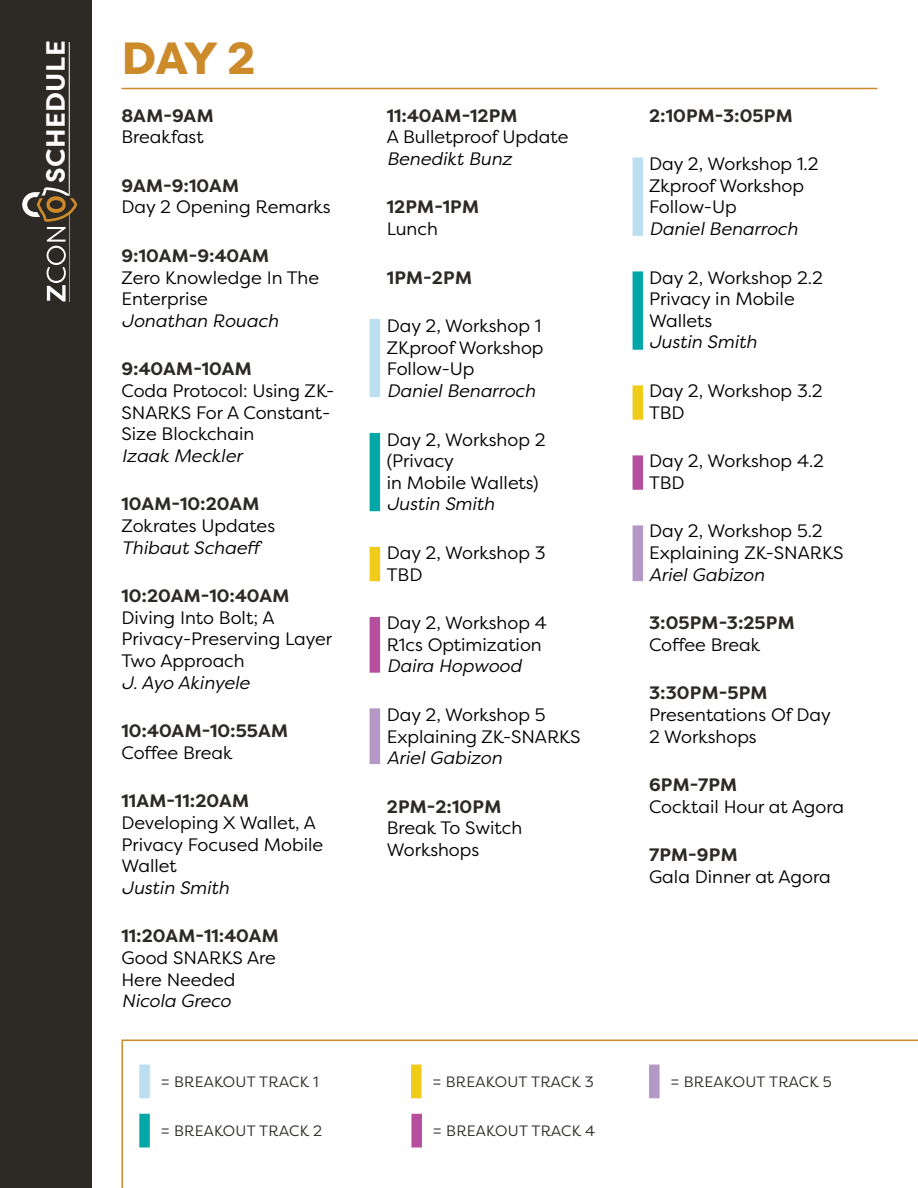
<style>
.page{position:relative;width:918px;height:1188px;background:#fff}
.page>*{position:absolute;margin:0;border:0;box-sizing:border-box;transform-origin:0 0}
.t1{font:800 45px "Filson Pro";color:#cd8a2a}
.t2{font:700 26.25px "Filson Pro";letter-spacing:.02em;color:#fff}
.t3{font:18px/21.6px "Filson Pro";color:#000}
.t4{font:700 18px "Filson Pro";letter-spacing:.01em;color:#2d2a26}
.t5{font:italic 18px "Filson Pro";color:#000}
.t6{font:15px "Filson Pro";letter-spacing:.02em;color:#2d2a26}
</style>
<div class="page">
<div style="left:0;top:0;width:92px;height:1188px;background:#2d2a26"></div>
<svg style="left:22px;top:187px;width:55px;height:114px"></svg>
<hr style="left:69px;top:213px;width:1px;height:88px;background:#cd8a2a">
<hr style="left:69px;top:42px;width:1px;height:153px;background:#fff">
<hr style="left:122px;top:88px;width:756px;height:1px;background:#cd8a2a">
<div style="left:370px;top:319px;width:10px;height:78px;background:#bbdef0"></div>
<div style="left:370px;top:433px;width:10px;height:78px;background:#03a7a7"></div>
<div style="left:370px;top:547px;width:10px;height:34px;background:#f0cb17"></div>
<div style="left:370px;top:617px;width:10px;height:56px;background:#b64f9e"></div>
<div style="left:370px;top:708px;width:10px;height:56px;background:#b499c6"></div>
<div style="left:633px;top:157px;width:10px;height:79px;background:#bbdef0"></div>
<div style="left:633px;top:271px;width:10px;height:79px;background:#03a7a7"></div>
<div style="left:633px;top:385px;width:10px;height:35px;background:#f0cb17"></div>
<div style="left:633px;top:455px;width:10px;height:35px;background:#b64f9e"></div>
<div style="left:633px;top:525px;width:10px;height:56px;background:#b499c6"></div>
<svg style="left:121px;top:1039px;width:797px;height:149px"></svg>
<h2 class="t2" style="left:39px;top:183px;width:144px;rotate:-90deg">SCHEDULE</h2>
<h1 class="t1" style="left:122px;top:30px;width:135px">DAY 2</h1>
<p class="t4" style="left:122px;top:104px;width:94px">8AM-9AM</p>
<p class="t3" style="left:122px;top:126px;width:84px">Breakfast</p>
<p class="t4" style="left:122px;top:174px;width:119px">9AM-9:10AM</p>
<p class="t3" style="left:122px;top:196px;width:211px">Day 2 Opening Remarks</p>
<p class="t4" style="left:122px;top:244px;width:149px">9:10AM-9:40AM</p>
<p class="t3" style="left:122px;top:266px;width:199px">Zero Knowledge In The<br>Enterprise</p>
<p class="t5" style="left:122px;top:309px;width:158px">Jonathan Rouach</p>
<p class="t4" style="left:122px;top:358px;width:132px">9:40AM-10AM</p>
<p class="t3" style="left:122px;top:379px;width:214px">Coda Protocol: Using ZK-<br>SNARKS For A Constant-<br>Size Blockchain</p>
<p class="t5" style="left:122px;top:444px;width:122px">Izaak Meckler</p>
<p class="t4" style="left:122px;top:493px;width:139px">10AM-10:20AM</p>
<p class="t3" style="left:122px;top:514px;width:155px">Zokrates Updates</p>
<p class="t5" style="left:122px;top:535px;width:143px">Thibaut Schaeff</p>
<p class="t4" style="left:122px;top:584px;width:169px">10:20AM-10:40AM</p>
<p class="t3" style="left:122px;top:606px;width:212px">Diving Into Bolt; A<br>Privacy-Preserving Layer<br>Two Approach</p>
<p class="t5" style="left:122px;top:670px;width:130px">J. Ayo Akinyele</p>
<p class="t4" style="left:122px;top:719px;width:168px">10:40AM-10:55AM</p>
<p class="t3" style="left:122px;top:741px;width:113px">Coffee Break</p>
<p class="t4" style="left:122px;top:790px;width:129px">11AM-11:20AM</p>
<p class="t3" style="left:122px;top:811px;width:203px">Developing X Wallet, A<br>Privacy Focused Mobile<br>Wallet</p>
<p class="t5" style="left:122px;top:876px;width:109px">Justin Smith</p>
<p class="t4" style="left:122px;top:925px;width:159px">11:20AM-11:40AM</p>
<p class="t3" style="left:122px;top:946px;width:156px">Good SNARKS Are<br>Here Needed</p>
<p class="t5" style="left:122px;top:989px;width:111px">Nicola Greco</p>
<p class="t6" style="left:161px;top:1072px;width:159px">= BREAKOUT TRACK 1</p>
<p class="t6" style="left:161px;top:1121px;width:163px">= BREAKOUT TRACK 2</p>
<p class="t4" style="left:387px;top:104px;width:132px">11:40AM-12PM</p>
<p class="t3" style="left:387px;top:126px;width:183px">A Bulletproof Update</p>
<p class="t5" style="left:387px;top:147px;width:127px">Benedikt Bunz</p>
<p class="t4" style="left:387px;top:196px;width:94px">12PM-1PM</p>
<p class="t3" style="left:387px;top:217px;width:53px">Lunch</p>
<p class="t4" style="left:387px;top:266px;width:87px">1PM-2PM</p>
<p class="t3" style="left:387px;top:315px;width:158px">Day 2, Workshop 1<br>ZKproof Workshop<br>Follow-Up</p>
<p class="t5" style="left:387px;top:379px;width:150px">Daniel Benarroch</p>
<p class="t3" style="left:387px;top:428px;width:160px">Day 2, Workshop 2 (Privacy<br>in Mobile Wallets)</p>
<p class="t5" style="left:387px;top:492px;width:109px">Justin Smith</p>
<p class="t3" style="left:387px;top:541px;width:160px">Day 2, Workshop 3<br>TBD</p>
<p class="t3" style="left:387px;top:612px;width:162px">Day 2, Workshop 4<br>R1cs Optimization</p>
<p class="t5" style="left:387px;top:654px;width:136px">Daira Hopwood</p>
<p class="t3" style="left:387px;top:703px;width:195px">Day 2, Workshop 5<br>Explaining ZK-SNARKS</p>
<p class="t5" style="left:387px;top:746px;width:117px">Ariel Gabizon</p>
<p class="t4" style="left:387px;top:795px;width:116px">2PM-2:10PM</p>
<p class="t3" style="left:387px;top:817px;width:137px">Break To Switch<br>Workshops</p>
<p class="t6" style="left:433px;top:1072px;width:163px">= BREAKOUT TRACK 3</p>
<p class="t6" style="left:433px;top:1121px;width:164px">= BREAKOUT TRACK 4</p>
<p class="t4" style="left:649px;top:104px;width:145px">2:10PM-3:05PM</p>
<p class="t3" style="left:649px;top:153px;width:171px">Day 2, Workshop 1.2<br>Zkproof Workshop<br>Follow-Up</p>
<p class="t5" style="left:649px;top:217px;width:150px">Daniel Benarroch</p>
<p class="t3" style="left:649px;top:266px;width:176px">Day 2, Workshop 2.2<br>Privacy in Mobile<br>Wallets</p>
<p class="t5" style="left:649px;top:330px;width:109px">Justin Smith</p>
<p class="t3" style="left:649px;top:379px;width:175px">Day 2, Workshop 3.2<br>TBD</p>
<p class="t3" style="left:649px;top:450px;width:177px">Day 2, Workshop 4.2<br>TBD</p>
<p class="t3" style="left:649px;top:520px;width:196px">Day 2, Workshop 5.2<br>Explaining ZK-SNARKS</p>
<p class="t5" style="left:649px;top:562px;width:117px">Ariel Gabizon</p>
<p class="t4" style="left:649px;top:611px;width:147px">3:05PM-3:25PM</p>
<p class="t3" style="left:649px;top:633px;width:113px">Coffee Break</p>
<p class="t4" style="left:649px;top:682px;width:120px">3:30PM-5PM</p>
<p class="t3" style="left:649px;top:703px;width:183px">Presentations Of Day<br>2 Workshops</p>
<p class="t4" style="left:649px;top:773px;width:90px">6PM-7PM</p>
<p class="t3" style="left:649px;top:795px;width:197px">Cocktail Hour at Agora</p>
<p class="t4" style="left:649px;top:844px;width:90px">7PM-9PM</p>
<p class="t3" style="left:649px;top:865px;width:183px">Gala Dinner at Agora</p>
<p class="t6" style="left:671px;top:1072px;width:163px">= BREAKOUT TRACK 5</p>
</div>
